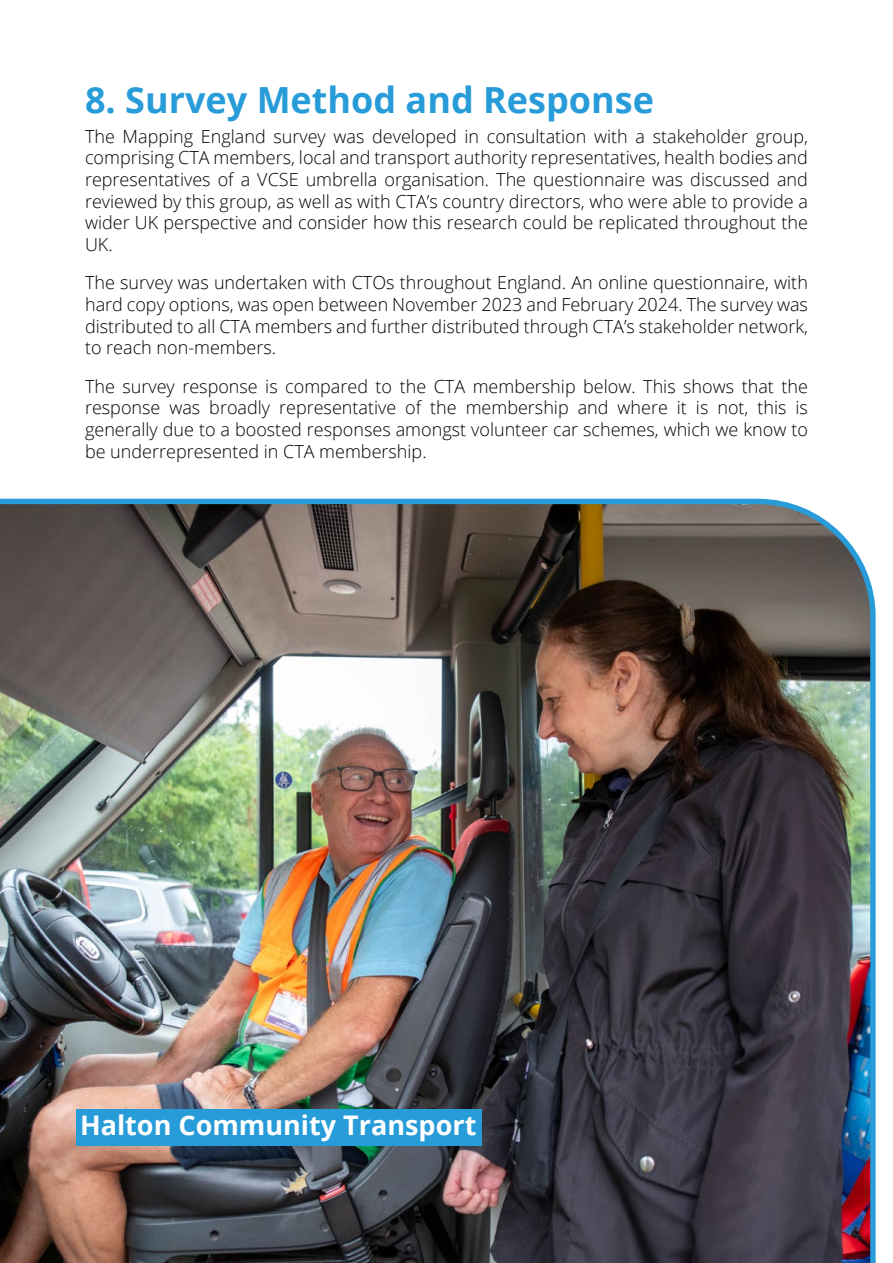
<style>
.page{position:relative;width:893px;height:1263px;background:#fff}
.page>*{position:absolute;margin:0;border:0;box-sizing:border-box;transform-origin:0 0}
.t1{font:700 36px "Open Sans";color:#279cd8}
.t2{font:700 27px "Open Sans";color:#fff}
.t3{font:300 18px/21.6px "Open Sans";color:#000;text-align:justify}
</style>
<div class="page">
<img style="left:0;top:498px;width:876px;height:765px">
<div style="left:77px;top:1110px;width:405px;height:36px;background:#279cd8"></div>
<h1 class="t1" style="left:85px;top:74px;width:570px">8. Survey Method and Response</h1>
<p class="t3" style="left:85px;top:125px;width:724px">The Mapping England survey was developed in consultation with a stakeholder group, comprising CTA members, local and transport authority representatives, health bodies and representatives of a VCSE umbrella organisation. The questionnaire was discussed and reviewed by this group, as well as with CTA’s country directors, who were able to provide a wider UK perspective and consider how this research could be replicated throughout the UK.</p>
<p class="t3" style="left:85px;top:271px;width:724px">The survey was undertaken with CTOs throughout England. An online questionnaire, with hard copy options, was open between November 2023 and February 2024. The survey was distributed to all CTA members and further distributed through CTA’s stakeholder network, to reach non-members.</p>
<p class="t3" style="left:85px;top:375px;width:724px">The survey response is compared to the CTA membership below. This shows that the response was broadly representative of the membership and where it is not, this is generally due to a boosted responses amongst volunteer car schemes, which we know to be underrepresented in CTA membership.</p>
<h2 class="t2" style="left:80px;top:1106px;width:398px">Halton Community Transport</h2>
</div>
